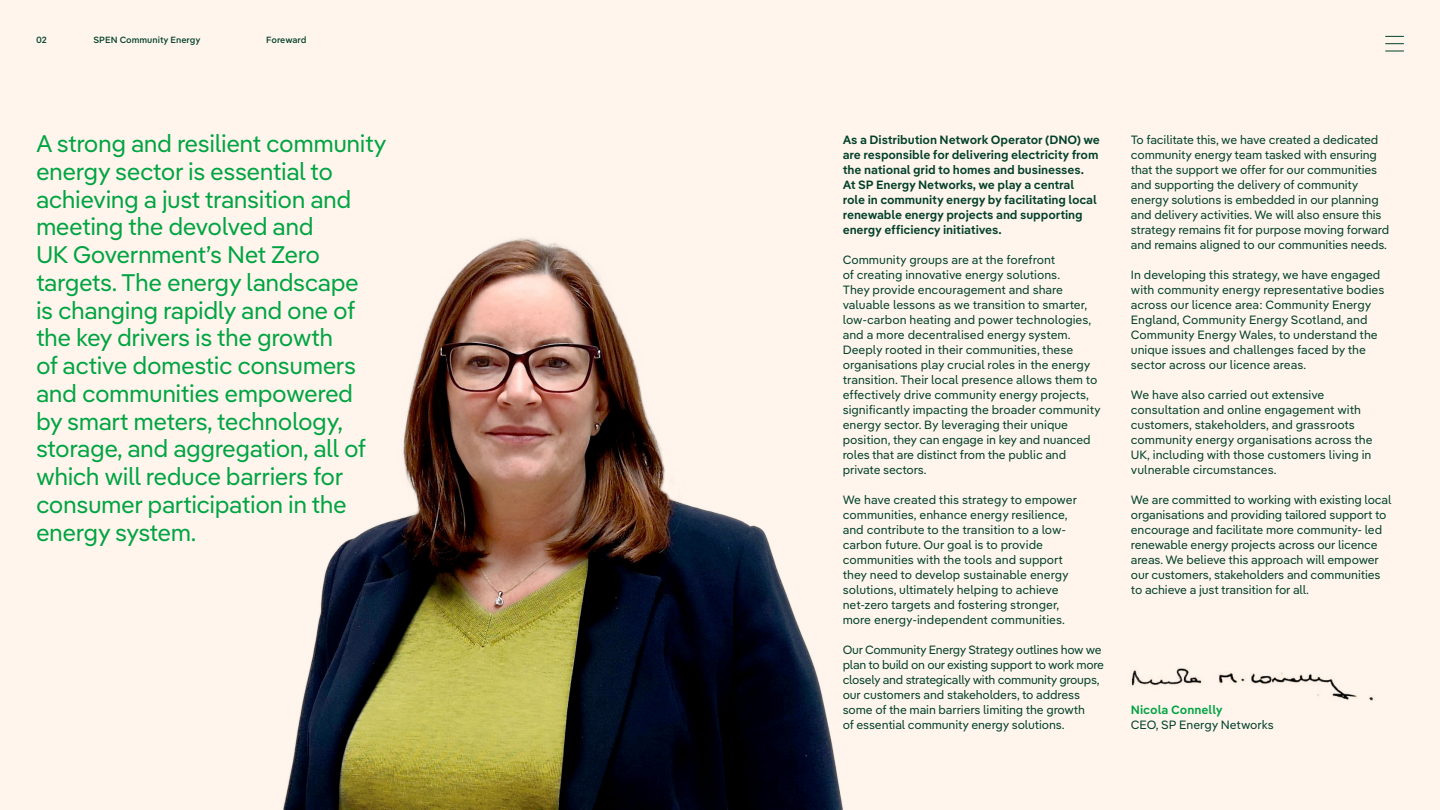
<style>
.page{position:relative;width:1440px;height:810px;background:#fff5ec}
.page>*{position:absolute;margin:0;border:0;box-sizing:border-box;transform-origin:0 0}
.t1{font:24px/27.8px "Iber Pangea Text";letter-spacing:-.02em;color:#00a443}
.t2{font:12px/15px "Iber Pangea Text";letter-spacing:-.01em;color:#00402a}
.t3{font:700 12px/15px "Iber Pangea Text Sm";letter-spacing:-.01em;color:#00402a}
.t4{font:700 12px "Iber Pangea Text Sm";color:#00a443}
.t5{font:500 9px "Iber Pangea Text";color:#00402a}
.t6{font:500 9px "Iber Pangea Text";letter-spacing:-.02em;color:#00402a}
</style>
<div class="page">
<img style="left:283px;top:238px;width:560px;height:572px">
<img style="left:1131px;top:668px;width:243px;height:32px">
<svg style="left:1386px;top:36px;width:18px;height:1px"></svg>
<svg style="left:1386px;top:51px;width:18px;height:1px"></svg>
<svg style="left:1386px;top:43px;width:18px;height:1px"></svg>
<p class="t5" style="left:36px;top:33px;width:12px">02</p>
<p class="t5" style="left:94px;top:33px;width:108px">SPEN Community Energy</p>
<p class="t6" style="left:266px;top:33px;width:42px">Foreward</p>
<p class="t1" style="left:36px;top:128px;width:352px">A strong and resilient community energy sector is essential to achieving a just transition and meeting the devolved and<br>UK Government’s Net Zero targets. The energy landscape<br>is changing rapidly and one of the key drivers is the growth<br>of active domestic consumers and communities empowered<br>by smart meters, technology, storage, and aggregation, all of which will reduce barriers for consumer participation in the energy system.</p>
<p class="t3" style="left:843px;top:132px;width:259px">As a Distribution Network Operator (DNO) we are responsible for delivering electricity from the national grid to homes and businesses.<br>At SP Energy Networks, we play a central<br>role in community energy by facilitating local renewable energy projects and supporting energy efficiency initiatives.</p>
<p class="t2" style="left:843px;top:252px;width:260px">Community groups are at the forefront<br>of creating innovative energy solutions.<br>They provide encouragement and share valuable lessons as we transition to smarter, low-carbon heating and power technologies, and a more decentralised energy system.<br>Deeply rooted in their communities, these organisations play crucial roles in the energy transition. Their local presence allows them to effectively drive community energy projects, significantly impacting the broader community energy sector. By leveraging their unique position, they can engage in key and nuanced roles that are distinct from the public and private sectors.</p>
<p class="t2" style="left:843px;top:492px;width:236px">We have created this strategy to empower communities, enhance energy resilience, and contribute to the transition to a low&shy;carbon future. Our goal is to provide communities with the tools and support they need to develop sustainable energy solutions, ultimately helping to achieve net-zero targets and fostering stronger, more energy-independent communities.</p>
<p class="t2" style="left:843px;top:642px;width:263px">Our Community Energy Strategy outlines how we plan to build on our existing support to work more closely and strategically with community groups, our customers and stakeholders, to address some of the main barriers limiting the growth<br>of essential community energy solutions.</p>
<p class="t2" style="left:1131px;top:132px;width:260px">To facilitate this, we have created a dedicated community energy team tasked with ensuring that the support we offer for our communities and supporting the delivery of community energy solutions is embedded in our planning and delivery activities. We will also ensure this strategy remains fit for purpose moving forward and remains aligned to our communities needs.</p>
<p class="t2" style="left:1131px;top:267px;width:255px">In developing this strategy, we have engaged with community energy representative bodies across our licence area: Community Energy England, Community Energy Scotland, and Community Energy Wales, to understand the unique issues and challenges faced by the sector across our licence areas.</p>
<p class="t2" style="left:1131px;top:387px;width:243px">We have also carried out extensive consultation and online engagement with customers, stakeholders, and grassroots community energy organisations across the UK, including with those customers living in vulnerable circumstances.</p>
<p class="t2" style="left:1131px;top:492px;width:262px">We are committed to working with existing local organisations and providing tailored support to encourage and facilitate more community- led renewable energy projects across our licence areas. We believe this approach will empower our customers, stakeholders and communities to achieve a just transition for all.</p>
<p class="t4" style="left:1131px;top:700px;width:93px">Nicola Connelly</p>
<p class="t2" style="left:1131px;top:717px;width:145px">CEO, SP Energy Networks</p>
</div>
